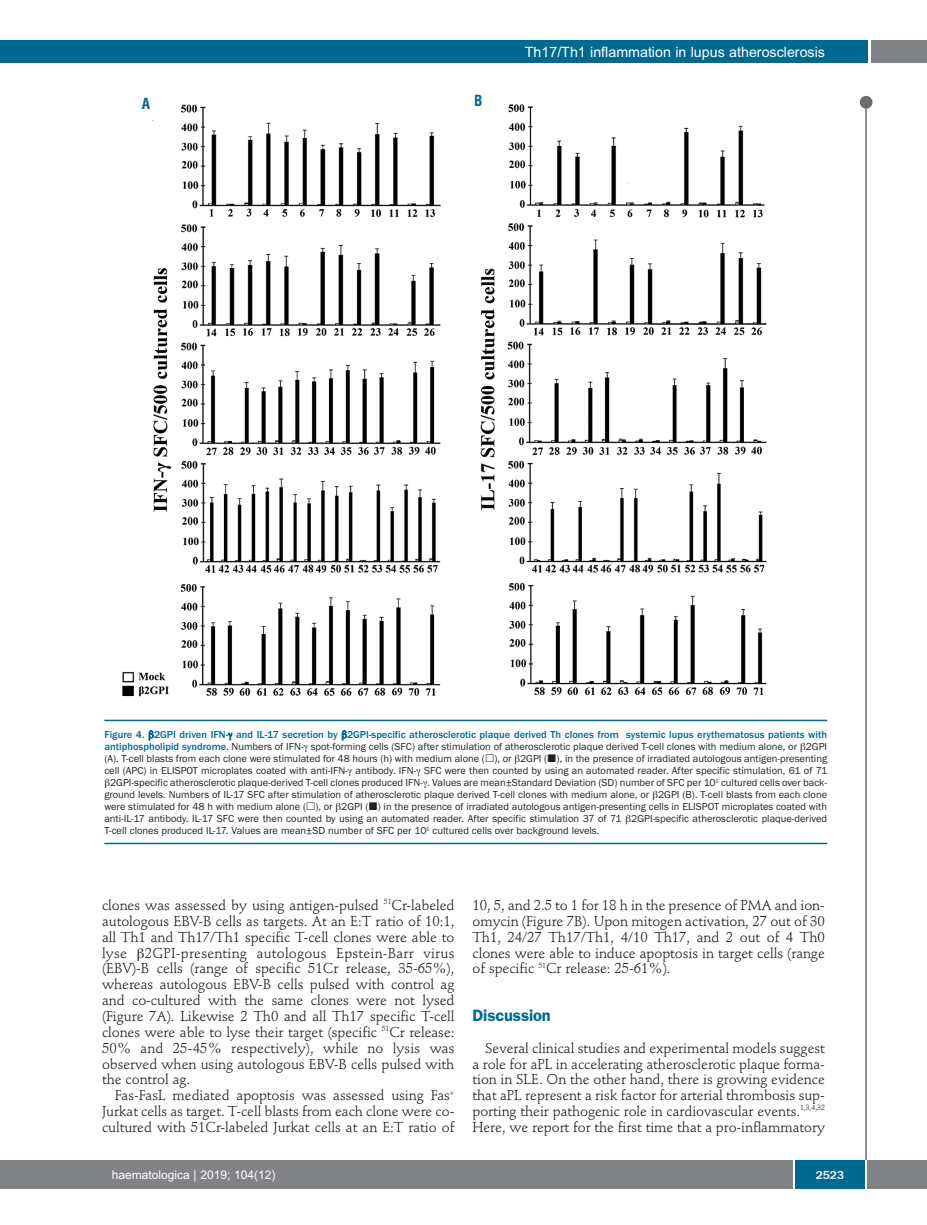
<style>
.page{position:relative;width:927px;height:1225px;background:#fff}
.page>*{position:absolute;margin:0;border:0;box-sizing:border-box;transform-origin:0 0}
.t1{font:600 16.5px "Franklin Gothic";letter-spacing:-.01em;color:#006991}
.t2{font:700 condensed 15px "Helvetica";color:#006991}
.t3{font:14.25px/15.9px "Stempel Schneidler";letter-spacing:-.005em;color:#231f20;text-align:justify}
.t4{font:14.25px "Arial";color:#fff}
.t5{font:12px "Arial";color:#fff}
.t6{font:500 12px "Franklin Gothic";color:#fff}
.t7{font:10.5px "Franklin Gothic";color:#231f20}
.t8{font:500 10.5px "Franklin Gothic";color:#006991}
.s1{font-weight:500;color:#006991}
</style>
<div class="page">
<div style="left:860px;top:96px;width:12px;height:13px;background:#6c6d70;border-radius:50%"></div>
<hr style="left:865px;top:98px;width:2px;height:1062px;background:#6c6d70">
<div style="left:871px;top:40px;width:56px;height:22px;background:#808285"></div>
<div style="left:18px;top:40px;width:849px;height:22px;background:#006991"></div>
<div style="left:17px;top:1160px;width:910px;height:28px;background:#808285"></div>
<div style="left:795px;top:1160px;width:70px;height:28px;background:#006991"></div>
<hr style="left:793px;top:1160px;width:2px;height:28px;background:#fff">
<hr style="left:865px;top:1160px;width:2px;height:28px;background:#fff">
<div style="left:0;top:40px;width:19px;height:22px;background:#006991"></div>
<div style="left:0;top:1160px;width:18px;height:28px;background:#808285"></div>
<img style="left:122px;top:104px;width:645px;height:593px">
<hr style="left:104px;top:719px;width:723px;height:2px;background:#006991">
<hr style="left:104px;top:842px;width:723px;height:2px;background:#006991">
<p class="t2" style="left:142px;top:95px;width:10px">A</p>
<p class="t2" style="left:474px;top:93px;width:10px">B</p>
<p class="t4" style="left:525px;top:44px;width:302px">Th17/Th1 inflammation in lupus atherosclerosis</p>
<p class="t8" style="left:104px;top:728px;width:724px">Figure 4. 2GPI driven IFN- and IL-17 secretion by 2GPI-specific atherosclerotic plaque derived Th clones from systemic lupus erythematosus patients with</p>
<p class="t7" style="left:104px;top:740px;width:724px"><span class="s1">antiphospholipid syndrome.</span> Numbers of IFN- spot-forming cells (SFC) after stimulation of atherosclerotic plaque derived T-cell clones with medium alone, or 2GPI</p>
<p class="t7" style="left:104px;top:752px;width:724px">(A). T-cell blasts from each clone were stimulated for 48 hours (h) with medium alone ( ), or 2GPI ( ), in the presence of irradiated autologous antigen-presenting</p>
<p class="t7" style="left:104px;top:764px;width:724px">cell (APC) in ELISPOT microplates coated with anti-IFN- antibody. IFN- SFC were then counted by using an automated reader. After specific stimulation, 61 of 71</p>
<p class="t7" style="left:110px;top:776px;width:718px">2GPI-specific atherosclerotic plaque-derived T-cell clones produced IFN- . Values are mean±Standard Deviation (SD) number of SFC per 10<sup>5</sup> cultured cells over back-</p>
<p class="t7" style="left:104px;top:788px;width:724px">ground levels. Numbers of IL-17 SFC after stimulation of atherosclerotic plaque derived T-cell clones with medium alone, or 2GPI (B). T-cell blasts from each clone</p>
<p class="t7" style="left:104px;top:800px;width:724px">were stimulated for 48 h with medium alone ( ), or 2GPI ( ) in the presence of irradiated autologous antigen-presenting cells in ELISPOT microplates coated with</p>
<p class="t7" style="left:104px;top:812px;width:724px">anti-IL-17 antibody. IL-17 SFC were then counted by using an automated reader. After specific stimulation 37 of 71 2GPI-specific atherosclerotic plaque-derived</p>
<p class="t7" style="left:104px;top:824px;width:497px">T-cell clones produced IL-17. Values are mean±SD number of SFC per 10<sup>5</sup> cultured cells over background levels.</p>
<p class="t3" style="left:102px;top:898px;width:354px">clones was assessed by using antigen-pulsed <sup>51</sup>Cr-labeled autologous EBV-B cells as targets. At an E:T ratio of 10:1, all Th1 and Th17/Th1 specific T-cell clones were able to lyse 2GPI-presenting autologous Epstein-Barr virus (EBV)-B cells (range of specific 51Cr release, 35-65%), whereas autologous EBV-B cells pulsed with control ag and co-cultured with the same clones were not lysed (Figure 7A). Likewise 2 Th0 and all Th17 specific T-cell clones were able to lyse their target (specific <sup>51</sup>Cr release:<br>50% and 25-45% respectively), while no lysis was observed when using autologous EBV-B cells pulsed with the control ag.</p>
<p class="t3" style="left:102px;top:1088px;width:354px;text-indent:13px">Fas-FasL mediated apoptosis was assessed using Fas<sup>+ </sup>Jurkat cells as target. T-cell blasts from each clone were co&shy;cultured with 51Cr-labeled Jurkat cells at an E:T ratio of</p>
<p class="t3" style="left:472px;top:898px;width:354px">10, 5, and 2.5 to 1 for 18 h in the presence of PMA and ion&shy;omycin (Figure 7B). Upon mitogen activation, 27 out of 30<br>Th1, 24/27 Th17/Th1, 4/10 Th17, and 2 out of 4 Th0 clones were able to induce apoptosis in target cells (range of specific <sup>51</sup>Cr release: 25-61%).</p>
<p class="t1" style="left:472px;top:1009px;width:80px">Discussion</p>
<p class="t3" style="left:472px;top:1041px;width:354px;text-indent:13px">Several clinical studies and experimental models suggest a role for aPL in accelerating atherosclerotic plaque forma&shy;tion in SLE. On the other hand, there is growing evidence that aPL represent a risk factor for arterial thrombosis sup&shy;porting their pathogenic role in cardiovascular events.<sup>1,3,4,32<br></sup>Here, we report for the first time that a pro-inflammatory</p>
<p class="t5" style="left:112px;top:1167px;width:165px">haematologica | 2019; 104(12)</p>
<p class="t6" style="left:816px;top:1167px;width:30px">2523</p>
</div>
